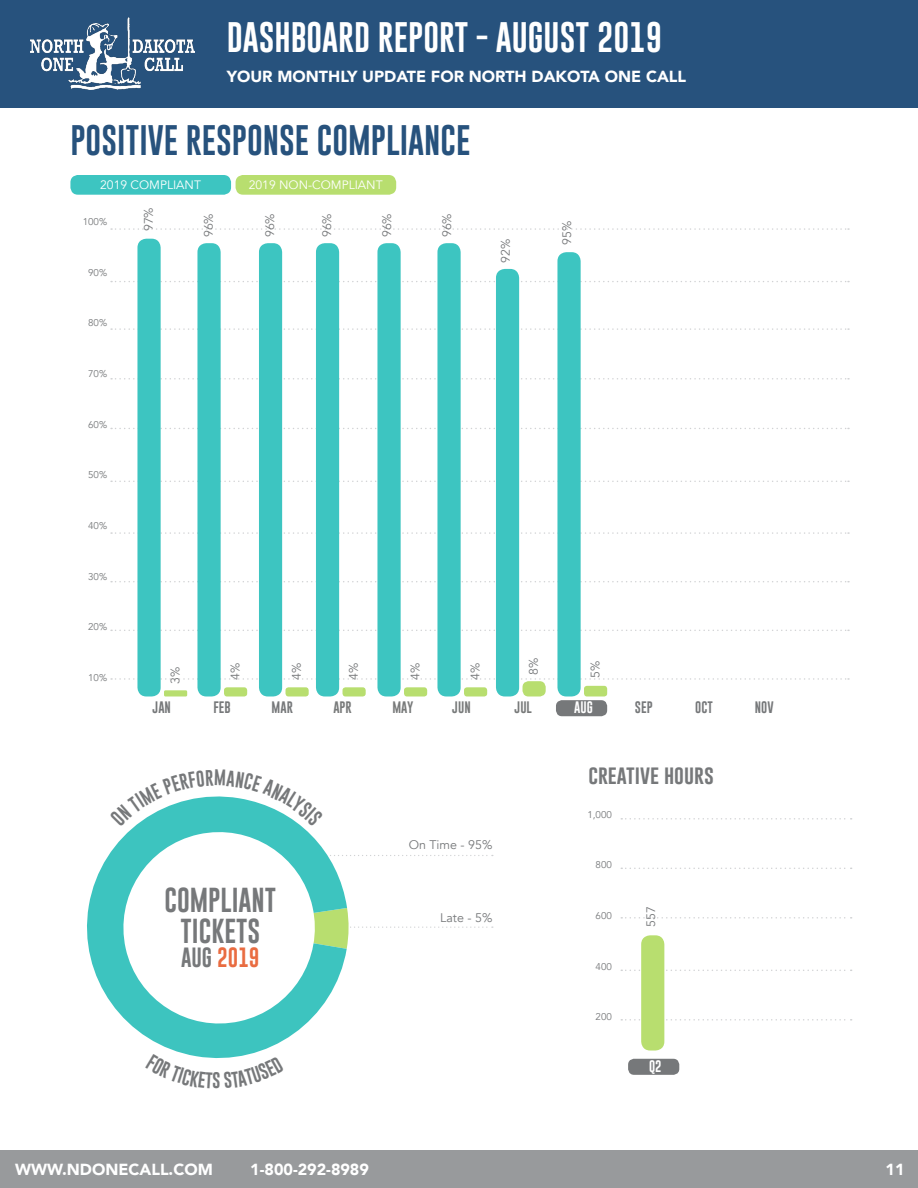
<style>
.page{position:relative;width:918px;height:1188px;background:#fff}
.page>*{position:absolute;margin:0;border:0;box-sizing:border-box;transform-origin:0 0}
.t1{font:31.2px "Gobold";color:#27527d}
.t2{font:31.2px "Gobold";color:#fff}
.t3{font:25.35px "Gobold";color:#76787a}
.t4{font:20.4px "Gobold";color:#e96c41}
.t5{font:19.5px "Gobold";color:#76787a}
.t6{font:16.5px "Gobold";color:#76787a}
.t7{font:900 16.05px "Avenir";color:#fff}
.t8{font:12.45px "Avenir";color:#76787a}
.t9{font:12.3px "Avenir";color:#76787a}
.t10{font:12.15px "Avenir";color:#fff}
.t11{font:12.15px "Gobold";color:#76787a}
.t12{font:12.15px "Gobold";color:#787a7a}
.t13{font:12.15px "Gobold";color:#fff}
.t14{font:9.75px "Avenir";color:#76787a}
.s1{color:#76787a}
</style>
<div class="page">
<svg style="left:111px;top:228px;width:738px;height:2px"></svg>
<svg style="left:350px;top:855px;width:143px;height:1px"></svg>
<svg style="left:347px;top:908px;width:146px;height:39px"></svg>
<svg style="left:87px;top:848px;width:260px;height:210px"></svg>
<svg style="left:111px;top:281px;width:738px;height:1px"></svg>
<svg style="left:111px;top:328px;width:738px;height:2px"></svg>
<svg style="left:111px;top:378px;width:738px;height:2px"></svg>
<svg style="left:111px;top:428px;width:738px;height:1px"></svg>
<svg style="left:111px;top:481px;width:738px;height:1px"></svg>
<svg style="left:111px;top:532px;width:738px;height:2px"></svg>
<svg style="left:111px;top:581px;width:738px;height:1px"></svg>
<svg style="left:111px;top:630px;width:738px;height:1px"></svg>
<svg style="left:111px;top:678px;width:738px;height:2px"></svg>
<div style="left:137px;top:239px;width:24px;height:457px;background:#3dc5c1;border-radius:9px"></div>
<div style="left:164px;top:690px;width:23px;height:6px;background:#b8de6f;border-radius:2px"></div>
<div style="left:556px;top:700px;width:51px;height:16px;background:#76787a;border-radius:6px"></div>
<div style="left:70px;top:175px;width:161px;height:20px;background:#3dc5c1;border-radius:8px"></div>
<div style="left:236px;top:175px;width:160px;height:20px;background:#b8de6f;border-radius:8px"></div>
<div style="left:0;top:0;width:918px;height:107px;background:#27527d"></div>
<div style="left:0;top:1150px;width:918px;height:38px;background:#989a9c"></div>
<img style="left:30px;top:17px;width:164px;height:73px">
<svg style="left:114px;top:826px;width:210px;height:207px"></svg>
<div style="left:197px;top:243px;width:24px;height:453px;background:#3dc5c1;border-radius:9px"></div>
<div style="left:224px;top:687px;width:23px;height:9px;background:#b8de6f;border-radius:3px"></div>
<div style="left:259px;top:243px;width:23px;height:453px;background:#3dc5c1;border-radius:9px"></div>
<div style="left:286px;top:687px;width:23px;height:9px;background:#b8de6f;border-radius:3px"></div>
<div style="left:316px;top:243px;width:23px;height:453px;background:#3dc5c1;border-radius:9px"></div>
<div style="left:377px;top:243px;width:24px;height:453px;background:#3dc5c1;border-radius:9px"></div>
<div style="left:343px;top:687px;width:23px;height:9px;background:#b8de6f;border-radius:3px"></div>
<div style="left:404px;top:687px;width:23px;height:9px;background:#b8de6f;border-radius:3px"></div>
<div style="left:437px;top:243px;width:24px;height:453px;background:#3dc5c1;border-radius:9px"></div>
<div style="left:464px;top:687px;width:23px;height:9px;background:#b8de6f;border-radius:3px"></div>
<div style="left:496px;top:269px;width:23px;height:427px;background:#3dc5c1;border-radius:9px"></div>
<div style="left:523px;top:681px;width:23px;height:15px;background:#b8de6f;border-radius:6px"></div>
<svg style="left:621px;top:1019px;width:231px;height:2px"></svg>
<svg style="left:621px;top:970px;width:231px;height:1px"></svg>
<svg style="left:621px;top:917px;width:231px;height:2px"></svg>
<svg style="left:621px;top:868px;width:231px;height:1px"></svg>
<svg style="left:621px;top:818px;width:231px;height:2px"></svg>
<div style="left:641px;top:935px;width:23px;height:116px;background:#b8de6f;border-radius:9px"></div>
<div style="left:628px;top:1059px;width:51px;height:16px;background:#76787a;border-radius:6px"></div>
<div style="left:557px;top:252px;width:24px;height:444px;background:#3dc5c1;border-radius:9px"></div>
<div style="left:584px;top:686px;width:23px;height:10px;background:#b8de6f;border-radius:3px"></div>
<svg style="left:135px;top:796px;width:166px;height:30px"></svg>
<svg style="left:145px;top:1054px;width:68px;height:4px"></svg>
<svg style="left:224px;top:1056px;width:60px;height:2px"></svg>
<p class="t2" style="left:227px;top:17px;width:437px">DASHBOARD REPORT - AUGUST 2019</p>
<p class="t7" style="left:227px;top:63px;width:461px">YOUR MONTHLY UPDATE FOR NORTH DAKOTA ONE CALL</p>
<p class="t1" style="left:70px;top:120px;width:401px">POSITIVE RESPONSE COMPLIANCE</p>
<p class="t10" style="left:100px;top:177px;width:102px">2019 COMPLIANT</p>
<p class="t10" style="left:249px;top:177px;width:135px">2019 NON-COMPLIANT</p>
<p class="t14" style="left:83px;top:216px;width:26px">100%</p>
<p class="t14" style="left:88px;top:267px;width:21px">90%</p>
<p class="t14" style="left:88px;top:317px;width:21px">80%</p>
<p class="t14" style="left:88px;top:368px;width:21px">70%</p>
<p class="t14" style="left:88px;top:418px;width:21px">60%</p>
<p class="t14" style="left:88px;top:469px;width:21px">50%</p>
<p class="t14" style="left:88px;top:520px;width:21px">40%</p>
<p class="t14" style="left:88px;top:570px;width:21px">30%</p>
<p class="t14" style="left:88px;top:621px;width:21px">20%</p>
<p class="t14" style="left:88px;top:672px;width:21px">10%</p>
<p class="t9" style="left:141px;top:231px;width:25px;rotate:-90deg">97%</p>
<p class="t9" style="left:201px;top:237px;width:25px;rotate:-90deg">96%</p>
<p class="t9" style="left:263px;top:237px;width:25px;rotate:-90deg">96%</p>
<p class="t9" style="left:320px;top:237px;width:25px;rotate:-90deg">96%</p>
<p class="t9" style="left:380px;top:237px;width:25px;rotate:-90deg">96%</p>
<p class="t9" style="left:168px;top:684px;width:19px;rotate:-90deg">3%</p>
<p class="t9" style="left:228px;top:680px;width:19px;rotate:-90deg">4%</p>
<p class="t9" style="left:289px;top:680px;width:19px;rotate:-90deg">4%</p>
<p class="t9" style="left:346px;top:680px;width:19px;rotate:-90deg">4%</p>
<p class="t9" style="left:408px;top:680px;width:19px;rotate:-90deg">4%</p>
<p class="t9" style="left:440px;top:237px;width:25px;rotate:-90deg">96%</p>
<p class="t9" style="left:498px;top:263px;width:25px;rotate:-90deg">92%</p>
<p class="t9" style="left:468px;top:680px;width:19px;rotate:-90deg">4%</p>
<p class="t9" style="left:526px;top:675px;width:19px;rotate:-90deg">8%</p>
<p class="t9" style="left:560px;top:245px;width:25px;rotate:-90deg">95%</p>
<p class="t9" style="left:588px;top:678px;width:19px;rotate:-90deg">5%</p>
<p class="t11" style="left:153px;top:700px;width:20px">JAN</p>
<p class="t11" style="left:213px;top:700px;width:19px">FEB</p>
<p class="t11" style="left:272px;top:700px;width:23px">MAR</p>
<p class="t12" style="left:333px;top:700px;width:20px">APR</p>
<p class="t12" style="left:392px;top:700px;width:23px">MAY</p>
<p class="t12" style="left:452px;top:700px;width:20px">JUN</p>
<p class="t12" style="left:515px;top:700px;width:19px">JUL</p>
<p class="t13" style="left:574px;top:700px;width:20px">AUG</p>
<p class="t11" style="left:635px;top:700px;width:19px">SEP</p>
<p class="t11" style="left:695px;top:700px;width:19px">OCT</p>
<p class="t11" style="left:755px;top:700px;width:20px">NOV</p>
<p class="t3" style="left:164px;top:884px;width:113px">COMPLIANT</p>
<p class="t3" style="left:181px;top:914px;width:81px">TICKETS</p>
<p class="t4" style="left:181px;top:944px;width:80px"><span class="s1">AUG</span> 2019</p>
<p class="t6" style="left:212px;top:1070px;width:10px">S</p>
<p class="t8" style="left:409px;top:838px;width:85px">On Time - 95%</p>
<p class="t8" style="left:440px;top:910px;width:54px">Late - 5%</p>
<p class="t5" style="left:589px;top:763px;width:127px">creative hours</p>
<p class="t14" style="left:587px;top:808px;width:26px">1,000</p>
<p class="t14" style="left:596px;top:859px;width:18px">800</p>
<p class="t14" style="left:596px;top:910px;width:18px">600</p>
<p class="t14" style="left:596px;top:960px;width:18px">400</p>
<p class="t14" style="left:596px;top:1011px;width:18px">200</p>
<p class="t9" style="left:643px;top:927px;width:22px;rotate:-90deg">557</p>
<p class="t13" style="left:649px;top:1058px;width:14px">Q2</p>
<p class="t7" style="left:15px;top:1156px;width:199px">WWW.NDONECALL.COM</p>
<p class="t7" style="left:250px;top:1156px;width:120px">1-800-292-8989</p>
<p class="t7" style="left:886px;top:1156px;width:20px">11</p>
</div>
